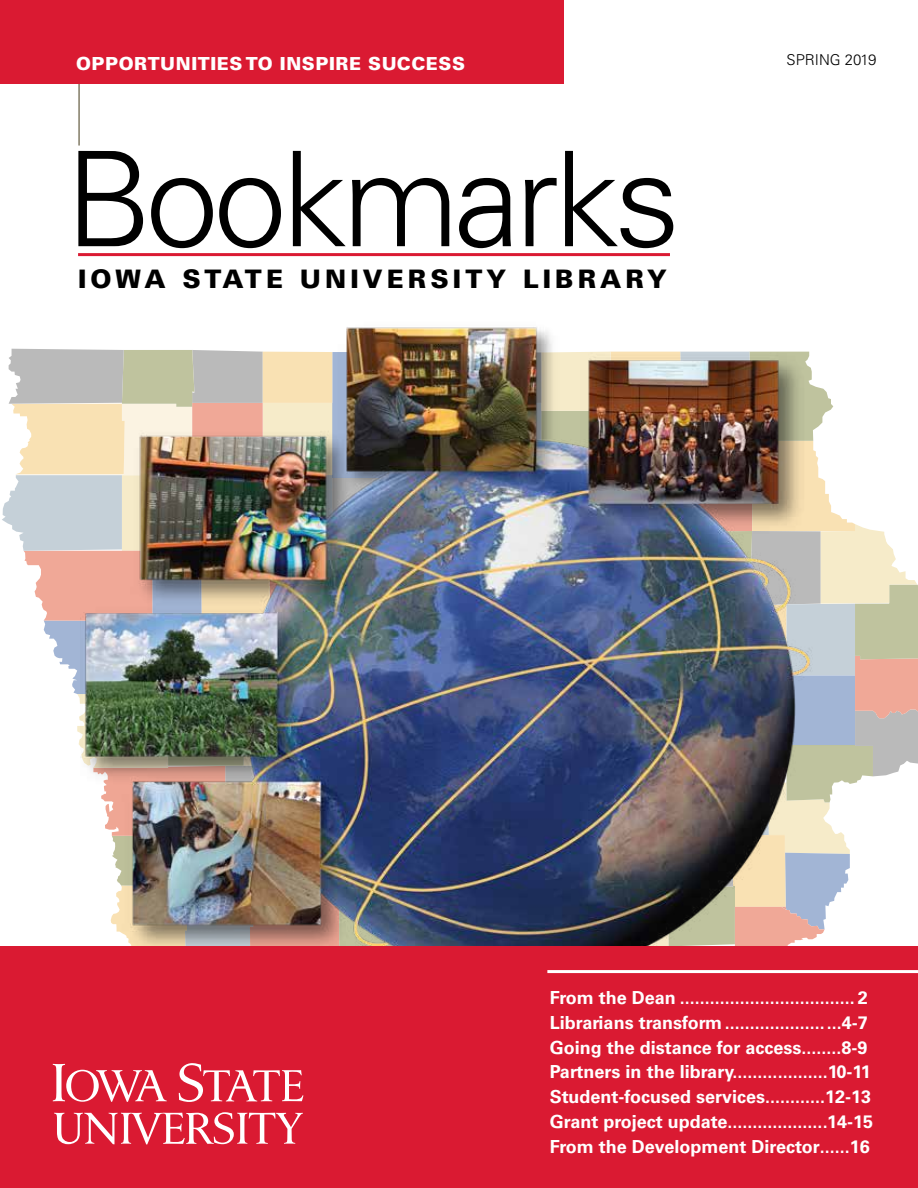
<style>
.page{position:relative;width:918px;height:1188px;background:#fff}
.page>*{position:absolute;margin:0;border:0;box-sizing:border-box;transform-origin:0 0}
.t1{font:300 132px "Univers LT Std";letter-spacing:-.04em;color:#000}
.t2{font:900 25.5px "Univers LT Std";letter-spacing:.16em;color:#000}
.t3{font:700 18px/24.8px "Univers LT Std";color:#fff}
.t4{font:900 18px "Univers LT Std";letter-spacing:.03em;color:#fff}
.t5{font:300 15px "Univers LT Std";color:#000}
</style>
<div class="page">
<hr style="left:79px;top:76px;width:1px;height:70px;background:#433818">
<div style="left:0;top:0;width:563px;height:83px;background:#da1a32"></div>
<hr style="left:78px;top:253px;width:592px;height:3px;background:#da1a32">
<svg style="left:2px;top:349px;width:78px;height:397px"></svg>
<img style="left:80px;top:327px;width:838px;height:619px">
<div style="left:0;top:946px;width:918px;height:242px;background:#da1a32"></div>
<svg style="left:53px;top:1064px;width:114px;height:38px"></svg>
<svg style="left:179px;top:1063px;width:124px;height:39px"></svg>
<svg style="left:54px;top:1112px;width:249px;height:32px"></svg>
<hr style="left:547px;top:970px;width:371px;height:3px;background:#fff">
<p class="t4" style="left:68px;top:43px;width:352px">IOWA STATE UNIVERSITY LIBRARY</p>
<p class="t4" style="left:76px;top:53px;width:390px">OPPORTUNITIES TO INSPIRE SUCCESS</p>
<p class="t5" style="left:787px;top:51px;width:91px">SPRING 2019</p>
<h1 class="t1" style="left:65px;top:120px;width:617px">Bookmarks</h1>
<h2 class="t2" style="left:78px;top:263px;width:590px">IOWA STATE UNIVERSITY LIBRARY</h2>
<p class="t3" style="left:550px;top:985px;width:325px">From the Dean ................................... 2<br>Librarians transform.......................4-7<br>Going the distance for access........8-9<br>Partners in the library...................10-11<br>Student-focused services............12-13<br>Grant project update....................14-15<br>From the Development Director......16</p>
</div>
